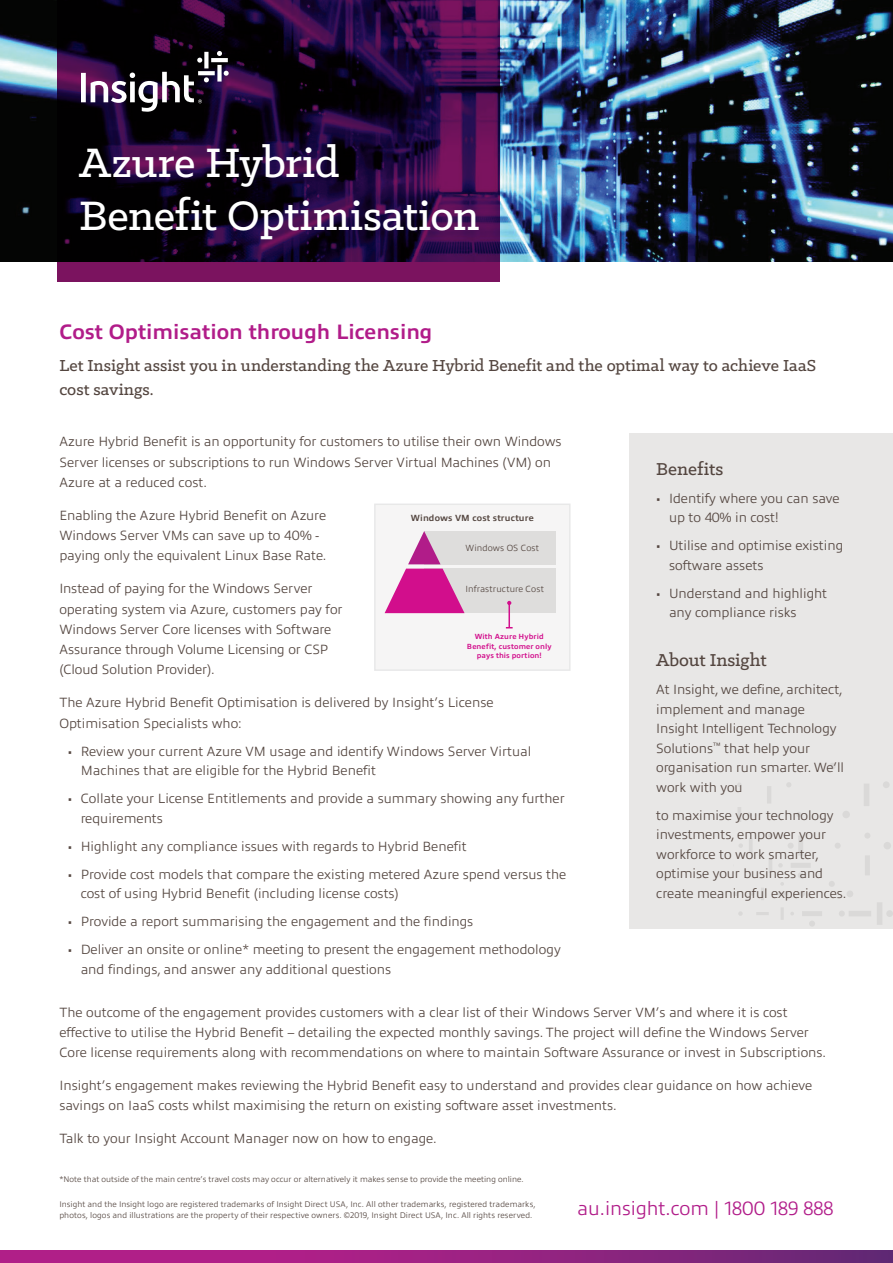
<style>
.page{position:relative;width:893px;height:1263px;background:#fff}
.page>*{position:absolute;margin:0;border:0;box-sizing:border-box;transform-origin:0 0}
.t1{font:500 46.5px/52.5px "Klinic Slab";letter-spacing:-.005em;color:#fff}
.t2{font:700 21px "Allumi Pro";color:#b11c89}
.t3{font:300 19.5px "Allumi Pro";color:#b11c89}
.t4{font:500 19.5px "Klinic Slab";letter-spacing:-.005em;color:#544640}
.t5{font:500 18px/24px "Klinic Slab";color:#544640}
.t6{font:300 13.5px/19.5px "Allumi Pro";color:#544640}
.t7{font:300 9px "Allumi Pro";letter-spacing:.015em;color:#544640}
.t8{font:700 9px "Allumi Pro";letter-spacing:.015em;color:#544640}
.t9{font:300 8.25px/10.5px "Allumi Pro";color:#544640}
.t10{font:700 7.5px/9.8px "Allumi Pro";letter-spacing:.015em;color:#d20e8c;text-align:center}
</style>
<div class="page">
<img style="left:0;top:0;width:893px;height:261px">
<div style="left:629px;top:433px;width:264px;height:496px;background:#e8e7e6"></div>
<svg style="left:733px;top:763px;width:160px;height:163px"></svg>
<svg style="left:57px;top:0;width:443px;height:282px;background:#26072f"></svg>
<svg style="left:81px;top:51px;width:148px;height:61px"></svg>
<svg style="left:0;top:1250px;width:893px;height:13px;background:#972281"></svg>
<div style="left:374px;top:503px;width:197px;height:168px;background:#f6f5f5"></div>
<div style="left:424px;top:531px;width:131px;height:33px;background:#dedddc"></div>
<div style="left:424px;top:569px;width:131px;height:44px;background:#dedddc"></div>
<svg style="left:385px;top:531px;width:80px;height:82px"></svg>
<hr style="left:508px;top:603px;width:2px;height:25px;background:#d20e8c">
<svg style="left:507px;top:601px;width:4px;height:4px"></svg>
<h1 class="t1" style="left:79px;top:136px;width:402px">Azure Hybrid<br>Benefit Optimisation</h1>
<h2 class="t2" style="left:59px;top:316px;width:375px">Cost Optimisation through Licensing</h2>
<h3 class="t5" style="left:59px;top:353px;width:758px">Let Insight assist you in understanding the Azure Hybrid Benefit and the optimal way to achieve IaaS cost savings.</h3>
<p class="t6" style="left:59px;top:431px;width:504px;line-height:20.2px">Azure Hybrid Benefit is an opportunity for customers to utilise their own Windows<br>Server licenses or subscriptions to run Windows Server Virtual Machines (VM) on<br>Azure at a reduced cost.</p>
<p class="t6" style="left:59px;top:504px;width:269px;line-height:20.2px">Enabling the Azure Hybrid Benefit on Azure<br>Windows Server VMs can save up to 40% - paying only the equivalent Linux Base Rate.</p>
<p class="t6" style="left:59px;top:578px;width:285px;line-height:20.2px">Instead of paying for the Windows Server operating system via Azure, customers pay for Windows Server Core licenses with Software Assurance through Volume Licensing or CSP (Cloud Solution Provider).</p>
<p class="t6" style="left:59px;top:692px;width:436px;line-height:20.2px">The Azure Hybrid Benefit Optimisation is delivered by Insight’s License<br>Optimisation Specialists who:</p>
<p class="t6" style="left:81px;top:740px;width:452px;text-indent:-13px">• Review your current Azure VM usage and identify Windows Server Virtual<br>Machines that are eligible for the Hybrid Benefit</p>
<p class="t6" style="left:81px;top:788px;width:485px;text-indent:-13px">• Collate your License Entitlements and provide a summary showing any further requirements</p>
<p class="t6" style="left:68px;top:835px;width:400px">• Highlight any compliance issues with regards to Hybrid Benefit</p>
<p class="t6" style="left:81px;top:863px;width:487px;text-indent:-13px">• Provide cost models that compare the existing metered Azure spend versus the cost of using Hybrid Benefit (including license costs)</p>
<p class="t6" style="left:68px;top:911px;width:407px">• Provide a report summarising the engagement and the findings</p>
<p class="t6" style="left:81px;top:939px;width:482px;text-indent:-13px">• Deliver an onsite or online* meeting to present the engagement methodology and findings, and answer any additional questions</p>
<p class="t8" style="left:411px;top:511px;width:124px">Windows VM cost structure</p>
<p class="t7" style="left:466px;top:541px;width:75px">Windows OS Cost</p>
<p class="t7" style="left:466px;top:582px;width:80px">Infrastructure Cost</p>
<p class="t10" style="left:467px;top:631px;width:86px">With Azure Hybrid<br>Benefit, customer only pays this portion!</p>
<h3 class="t4" style="left:656px;top:456px;width:69px">Benefits</h3>
<p class="t6" style="left:669px;top:487px;width:172px;text-indent:-13px">• Identify where you can save up to 40% in cost!</p>
<p class="t6" style="left:669px;top:535px;width:176px;text-indent:-13px">• Utilise and optimise existing software assets</p>
<p class="t6" style="left:669px;top:582px;width:160px;text-indent:-13px">• Understand and highlight any compliance risks</p>
<h3 class="t4" style="left:656px;top:647px;width:112px">About Insight</h3>
<p class="t6" style="left:656px;top:679px;width:189px">At Insight, we define, architect, implement and manage<br>Insight Intelligent Technology<br>Solutions<sup>™</sup> that help your organisation run smarter. We’ll work with you</p>
<p class="t6" style="left:656px;top:804px;width:192px">to maximise your technology investments, empower your workforce to work smarter, optimise your business and create meaningful experiences.</p>
<p class="t6" style="left:59px;top:1001px;width:768px;line-height:20.2px">The outcome of the engagement provides customers with a clear list of their Windows Server VM’s and where it is cost effective to utilise the Hybrid Benefit – detailing the expected monthly savings. The project will define the Windows Server<br>Core license requirements along with recommendations on where to maintain Software Assurance or invest in Subscriptions.</p>
<p class="t6" style="left:59px;top:1074px;width:754px;line-height:20.2px">Insight’s engagement makes reviewing the Hybrid Benefit easy to understand and provides clear guidance on how achieve savings on IaaS costs whilst maximising the return on existing software asset investments.</p>
<p class="t6" style="left:59px;top:1128px;width:379px">Talk to your Insight Account Manager now on how to engage.</p>
<p class="t9" style="left:59px;top:1173px;width:466px">*Note that outside of the main centre’s travel costs may occur or alternatively it makes sense to provide the meeting online.</p>
<p class="t9" style="left:59px;top:1198px;width:478px">Insight and the Insight logo are registered trademarks of Insight Direct USA, Inc. All other trademarks, registered trademarks, photos, logos and illustrations are the property of their respective owners. ©2019, Insight Direct USA, Inc. All rights reserved.</p>
<h3 class="t3" style="left:577px;top:1194px;width:258px">au.insight.com | 1800 189 888</h3>
</div>
